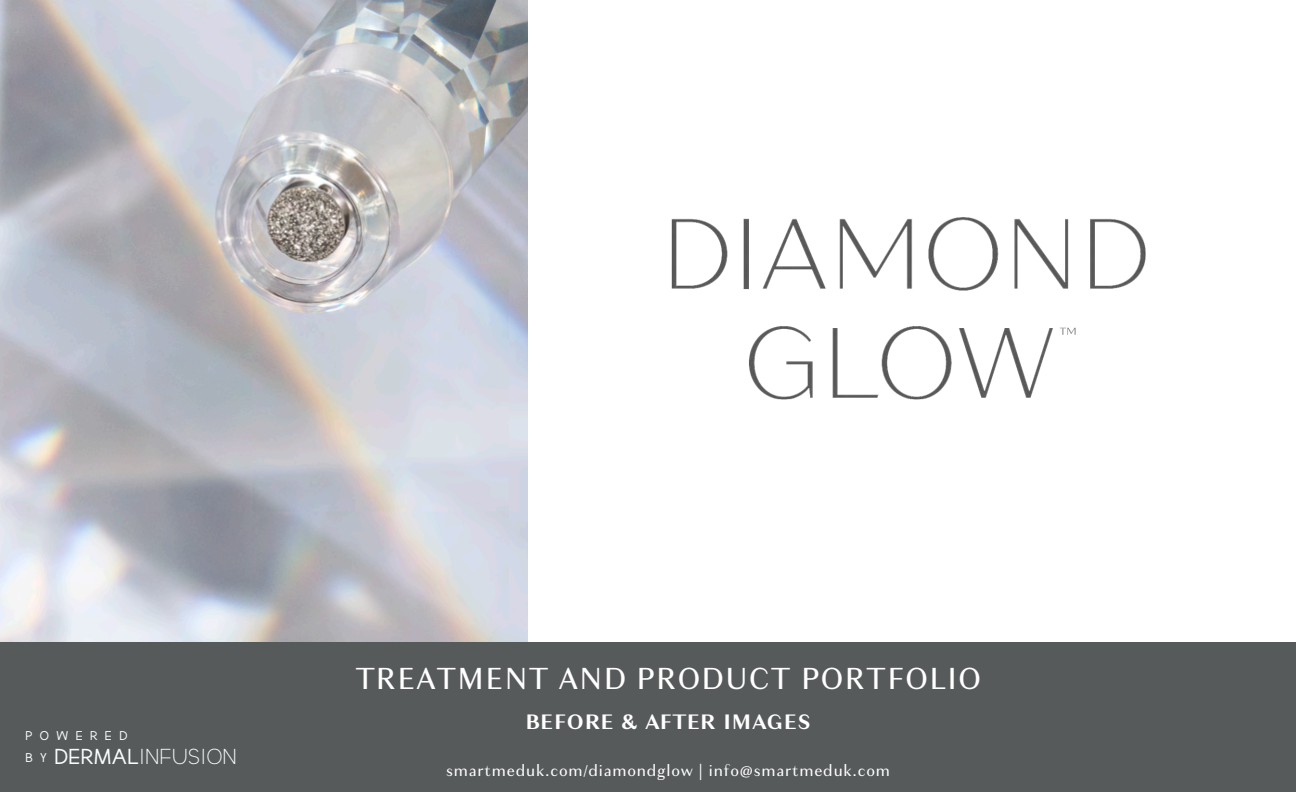
<style>
.page{position:relative;width:1296px;height:792px;background:#fff}
.page>*{position:absolute;margin:0;border:0;box-sizing:border-box;transform-origin:0 0}
.t1{font:32px "Granville";letter-spacing:.025em;color:#fff}
.t2{font:700 22px "Granville";letter-spacing:.015em;color:#fff}
.t3{font:22px "thebrooklyn";letter-spacing:.02em;color:#f9fcfe;scale:1.11 1}
.t4{font:16.2px "Granville";letter-spacing:.05em;color:#fff}
.t5{font:13px "thebrooklynbold";letter-spacing:.52em;color:#f9fcfe;scale:1.11 1}
.s1{font-family:"thebrooklynbold";font-size:13px}
.s2{font-family:"thebrooklynbold"}
</style>
<div class="page">
<img style="left:0;top:0;width:528px;height:642px">
<div style="left:0;top:642px;width:1296px;height:150px;background:#575a5b"></div>
<img style="left:671px;top:217px;width:475px;height:183px">
<p class="t5" style="left:25px;top:728px;width:93px">POWERED</p>
<h2 class="t3" style="left:25px;top:743px;width:192px"><span class="s1">B Y</span> <span class="s2">DERMAL</span>INFUSION</h2>
<h1 class="t1" style="left:355px;top:658px;width:628px">TREATMENT AND PRODUCT PORTFOLIO</h1>
<h2 class="t2" style="left:525px;top:707px;width:287px">BEFORE &amp; AFTER IMAGES</h2>
<p class="t4" style="left:446px;top:760px;width:445px">smartmeduk.com/diamondglow | info@smartmeduk.com</p>
</div>
